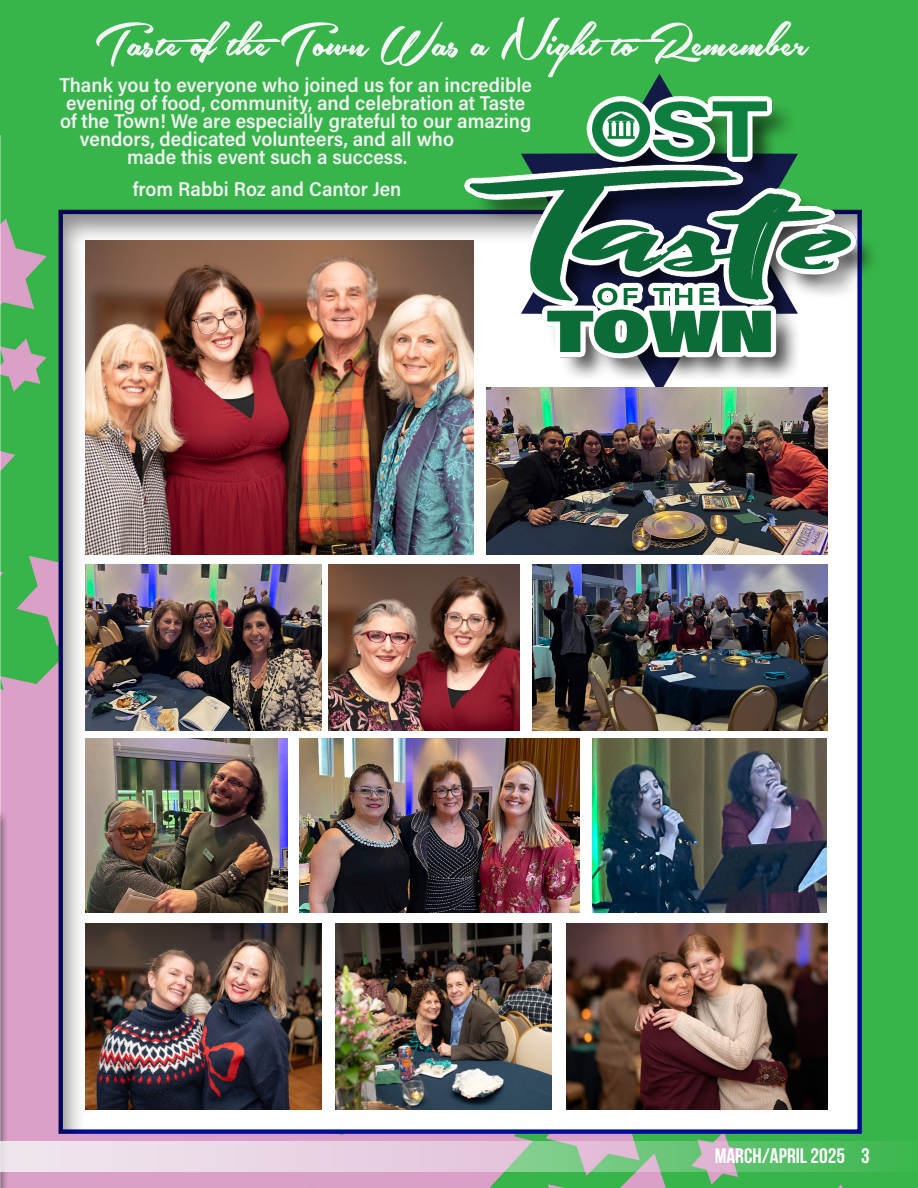
<style>
.page{position:relative;width:918px;height:1188px;background:#fff}
.page>*{position:absolute;margin:0;border:0;box-sizing:border-box;transform-origin:0 0}
.t1{font:61.2px "Southern Aire Personal Use Only";color:#f4f5f6;scale:.92 1}
.t2{font:21px "Bebas Neue";color:#fff}
.t3{font:20.1px "Acumin Variable Concept";color:#f4f5f6}
</style>
<div class="page">
<img style="left:0;top:0;width:918px;height:1188px">
<div style="left:0;top:773px;width:8px;height:415px;background:#231f20;opacity:.75"></div>
<svg style="left:0;top:135px;width:1px;height:1053px"></svg>
<div style="left:56px;top:207px;width:806px;height:927px;background:#231f20;opacity:.52"></div>
<svg style="left:521px;top:74px;width:277px;height:314px;fill:#37b54a"></svg>
<img style="left:464px;top:96px;width:420px;height:283px">
<img style="left:300px;top:739px;width:279px;height:174px">
<img style="left:329px;top:564px;width:191px;height:166px">
<img style="left:86px;top:241px;width:388px;height:313px">
<img style="left:592px;top:739px;width:235px;height:174px">
<img style="left:86px;top:564px;width:236px;height:166px">
<img style="left:487px;top:388px;width:341px;height:166px">
<img style="left:532px;top:564px;width:296px;height:166px">
<img style="left:86px;top:739px;width:201px;height:174px">
<img style="left:336px;top:923px;width:216px;height:187px">
<img style="left:86px;top:923px;width:236px;height:187px">
<img style="left:566px;top:923px;width:262px;height:187px">
<svg style="left:0;top:1141px;width:918px;height:30px;background:#b9ccba"></svg>
<p class="t1" style="left:96px;top:11px;width:775px">Taste of the Town Was a Nightto Remember</p>
<p class="t3" style="left:59px;top:71px;width:474px">Thank you to everyone who joined us for an incredible</p>
<p class="t3" style="left:66px;top:89px;width:461px">evening of food, community, and celebration at Taste</p>
<p class="t3" style="left:60px;top:107px;width:473px">of the Town! We are especially grateful to our amazing</p>
<p class="t3" style="left:80px;top:125px;width:376px">vendors, dedicated volunteers, and all who</p>
<p class="t3" style="left:127px;top:143px;width:282px">made this event such a success.</p>
<p class="t3" style="left:133px;top:176px;width:270px">from Rabbi Roz and Cantor Jen</p>
<p class="t2" style="left:715px;top:1144px;width:132px">MARCH/APRIL 2025</p>
<p class="t2" style="left:861px;top:1144px;width:10px">3</p>
</div>
